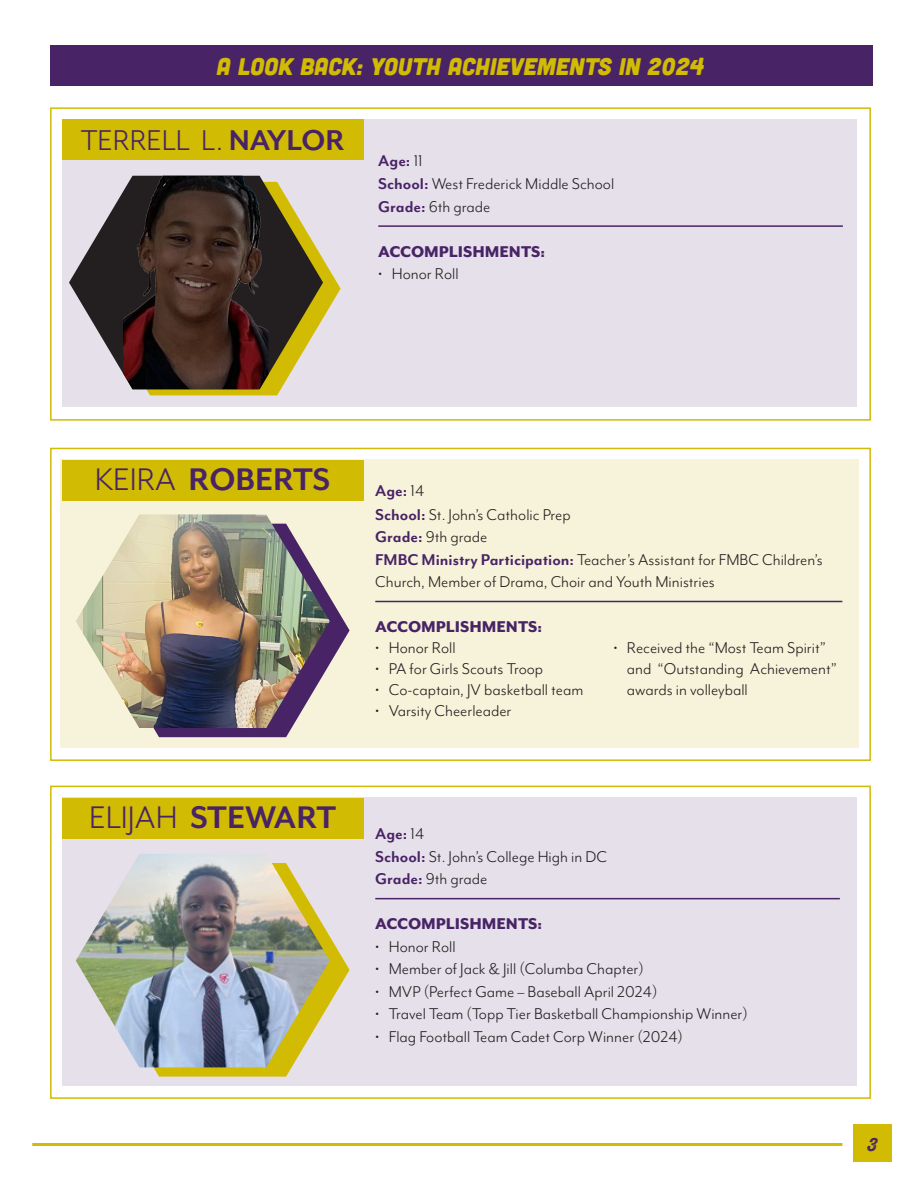
<style>
.page{position:relative;width:918px;height:1188px;background:#fff}
.page>*{position:absolute;margin:0;border:0;box-sizing:border-box;transform-origin:0 0}
.t1{font:700 36px "Mr Eaves Mod OT";color:#482366}
.t2{font:33px "Mr Eaves Mod OT";color:#482366}
.t3{font:italic 24px "Cubano";color:#d1bb03}
.t4{font:18px/21px "Mr Eaves Mod OT";color:#231f20}
.t5{font:800 18px "Mr Eaves Mod OT";color:#482366}
.t6{font:700 18px "Mr Eaves Mod OT";color:#482366}
.t7{font:18px "Thirsty Rough Bol Two";color:#482366}
.s1{font-weight:700}
.s2{font-weight:400;color:#231f20}
.s3{font-weight:700;color:#482366}
.s4{font-weight:400}
</style>
<div class="page">
<hr style="left:32px;top:1143px;width:810px;height:3px;background:#d1bb03">
<div style="left:853px;top:1124px;width:39px;height:38px;background:#d1bb03"></div>
<div style="left:50px;top:45px;width:823px;height:41px;background:#482366"></div>
<div style="left:62px;top:120px;width:795px;height:287px;background:#e6e0ea"></div>
<div style="left:50px;top:107px;width:821px;height:314px;border:2px solid #d1bb03"></div>
<svg style="left:132px;top:259px;width:209px;height:136px"></svg>
<svg style="left:69px;top:181px;width:254px;height:208px"></svg>
<img style="left:123px;top:176px;width:146px;height:213px">
<div style="left:62px;top:120px;width:301px;height:40px;background:#d1bb03"></div>
<hr style="left:378px;top:225px;width:465px;height:2px;background:#482366">
<div style="left:60px;top:460px;width:799px;height:288px;background:#f7f3da"></div>
<div style="left:50px;top:448px;width:821px;height:313px;border:2px solid #d1bb03"></div>
<svg style="left:153px;top:597px;width:197px;height:140px"></svg>
<img style="left:76px;top:514px;width:254px;height:214px">
<div style="left:62px;top:460px;width:301px;height:40px;background:#d1bb03"></div>
<hr style="left:375px;top:601px;width:467px;height:1px;background:#482366">
<div style="left:62px;top:798px;width:795px;height:288px;background:#e6e0ea"></div>
<div style="left:50px;top:786px;width:821px;height:313px;border:2px solid #d1bb03"></div>
<svg style="left:139px;top:937px;width:211px;height:140px"></svg>
<img style="left:76px;top:854px;width:254px;height:213px">
<div style="left:62px;top:798px;width:301px;height:40px;background:#d1bb03"></div>
<hr style="left:375px;top:898px;width:465px;height:1px;background:#482366">
<p class="t3" style="left:217px;top:51px;width:489px">A LOOK BACK: YOUTH ACHIEVEMENTS IN 2024</p>
<p class="t2" style="left:81px;top:122px;width:265px">TERRELL L. <span class="s1">NAYLOR</span></p>
<p class="t6" style="left:378px;top:151px;width:46px">Age: <span class="s2">11</span></p>
<p class="t4" style="left:378px;top:173px;width:237px"><span class="s3">School:</span> West Frederick Middle School</p>
<p class="t4" style="left:378px;top:196px;width:114px"><span class="s3">Grade:</span> 6th grade</p>
<p class="t5" style="left:378px;top:241px;width:168px">ACCOMPLISHMENTS:</p>
<p class="t4" style="left:378px;top:263px;width:82px">• Honor Roll</p>
<p class="t1" style="left:95px;top:459px;width:237px"><span class="s4">KEIRA</span> ROBERTS</p>
<p class="t1" style="left:89px;top:797px;width:249px"><span class="s4">ELIJAH</span> STEWART</p>
<p class="t6" style="left:375px;top:481px;width:51px">Age: <span class="s2">14</span></p>
<p class="t4" style="left:375px;top:504px;width:197px"><span class="s3">School:</span> St. John’s Catholic Prep</p>
<p class="t4" style="left:375px;top:526px;width:114px"><span class="s3">Grade:</span> 9th grade</p>
<p class="t4" style="left:375px;top:548px;width:449px;line-height:22.5px"><span class="s3">FMBC Ministry Participation:</span> Teacher’s Assistant for FMBC Children’s<br>Church, Member of Drama, Choir and Youth Ministries</p>
<p class="t5" style="left:375px;top:616px;width:168px">ACCOMPLISHMENTS:</p>
<p class="t4" style="left:375px;top:637px;width:82px">• Honor Roll</p>
<p class="t4" style="left:375px;top:658px;width:170px">• PA for Girls Scouts Troop</p>
<p class="t4" style="left:375px;top:679px;width:210px">• Co-captain, JV basketball team</p>
<p class="t4" style="left:375px;top:700px;width:138px">• Varsity Cheerleader</p>
<p class="t4" style="left:627px;top:637px;width:212px;text-indent:-14px">• Received the “Most Team Spirit” and “Outstanding Achievement” awards in volleyball</p>
<p class="t6" style="left:375px;top:823px;width:51px">Age: <span class="s2">14</span></p>
<p class="t4" style="left:375px;top:846px;width:233px"><span class="s3">School:</span> St. John’s College High in DC</p>
<p class="t4" style="left:375px;top:868px;width:114px"><span class="s3">Grade:</span> 9th grade</p>
<p class="t5" style="left:375px;top:914px;width:168px">ACCOMPLISHMENTS:</p>
<p class="t4" style="left:375px;top:936px;width:82px">• Honor Roll</p>
<p class="t4" style="left:375px;top:958px;width:270px">• Member of Jack &amp; Jill (Columba Chapter)</p>
<p class="t4" style="left:375px;top:981px;width:284px">• MVP (Perfect Game – Baseball April 2024)</p>
<p class="t4" style="left:375px;top:1003px;width:374px">• Travel Team (Topp Tier Basketball Championship Winner)</p>
<p class="t4" style="left:375px;top:1026px;width:309px">• Flag Football Team Cadet Corp Winner (2024)</p>
<p class="t7" style="left:868px;top:1131px;width:11px">3</p>
</div>
